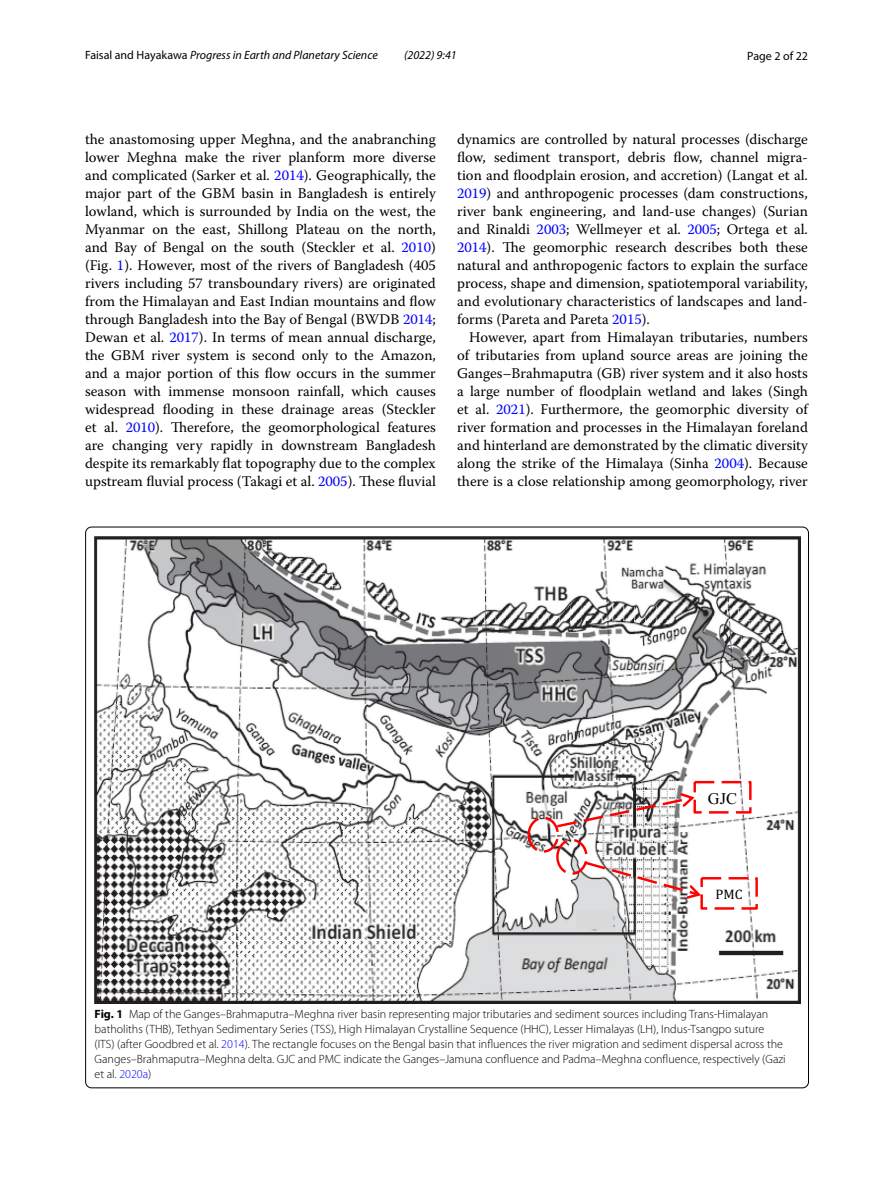
<style>
.page{position:relative;width:893px;height:1187px;background:#fff}
.page>*{position:absolute;margin:0;border:0;box-sizing:border-box;transform-origin:0 0}
.t1{font:16.35px "Times New Roman";color:#000}
.t2{font:14.7px/18px "Warnock Pro";color:#000;text-align:justify}
.t3{font:13.95px "Cambria";color:#000}
.t4{font:300 12px/15px "Myriad Pro";color:#000}
.t5{font:italic 12px "Myriad Pro";color:#000}
.t6{font:12px "Myriad Pro";color:#000}
.s1{font-style:normal}
.s2{color:#00f}
.s3{font-weight:700}
</style>
<div class="page">
<img style="left:94px;top:536px;width:706px;height:467px">
<svg style="left:526px;top:791px;width:177px;height:109px"></svg>
<div style="left:693px;top:780px;width:59px;height:33px;border:2px dashed #f00"></div>
<div style="left:700px;top:877px;width:58px;height:32px;border:2px dashed #f00"></div>
<p class="t5" style="left:85px;top:48px;width:294px"><span class="s1">Faisal and Hayakawa</span> Progress in Earth and Planetary Science</p>
<p class="t5" style="left:404px;top:48px;width:54px">(2022) 9:41</p>
<p class="t6" style="left:747px;top:48px;width:62px">Page 2 of 22</p>
<p class="t2" style="left:85px;top:130px;width:352px">the anastomosing upper Meghna, and the anabranching lower Meghna make the river planform more diverse and complicated (Sarker et al. <span class="s2">2014</span>). Geographically, the major part of the GBM basin in Bangladesh is entirely lowland, which is surrounded by India on the west, the Myanmar on the east, Shillong Plateau on the north, and Bay of Bengal on the south (Steckler et al. <span class="s2">2010</span>) (Fig. <span class="s2">1</span>). However, most of the rivers of Bangladesh (405 rivers including 57 transboundary rivers) are originated from the Himalayan and East Indian mountains and flow through Bangladesh into the Bay of Bengal (BWDB <span class="s2">2014</span>; Dewan et al. <span class="s2">2017</span>). In terms of mean annual discharge, the GBM river system is second only to the Amazon, and a major portion of this flow occurs in the summer season with immense monsoon rainfall, which causes widespread flooding in these drainage areas (Steckler et al. <span class="s2">2010</span>). Therefore, the geomorphological features are changing very rapidly in downstream Bangladesh despite its remarkably flat topography due to the complex upstream fluvial process (Takagi et al. <span class="s2">2005</span>). These fluvial</p>
<p class="t2" style="left:457px;top:129px;width:352px">dynamics are controlled by natural processes (discharge flow, sediment transport, debris flow, channel migra&shy;tion and floodplain erosion, and accretion) (Langat et al.<br><span class="s2">2019</span>) and anthropogenic processes (dam constructions, river bank engineering, and land-use changes) (Surian and Rinaldi <span class="s2">2003</span>; Wellmeyer et al. <span class="s2">2005</span>; Ortega et al.<br><span class="s2">2014</span>). The geomorphic research describes both these natural and anthropogenic factors to explain the surface process, shape and dimension, spatiotemporal variability, and evolutionary characteristics of landscapes and land&shy;forms (Pareta and Pareta <span class="s2">2015</span>).</p>
<p class="t2" style="left:457px;top:328px;width:352px;text-indent:12px">However, apart from Himalayan tributaries, numbers of tributaries from upland source areas are joining the Ganges–Brahmaputra (GB) river system and it also hosts a large number of floodplain wetland and lakes (Singh et al. <span class="s2">2021</span>). Furthermore, the geomorphic diversity of river formation and processes in the Himalayan foreland and hinterland are demonstrated by the climatic diversity along the strike of the Himalaya (Sinha <span class="s2">2004</span>). Because there is a close relationship among geomorphology, river</p>
<p class="t1" style="left:708px;top:787px;width:30px">GJC</p>
<p class="t3" style="left:716px;top:885px;width:29px">PMC</p>
<p class="t4" style="left:95px;top:1006px;width:693px"><span class="s3">Fig. 1</span> Map of the Ganges–Brahmaputra–Meghna river basin representing major tributaries and sediment sources including Trans-Himalayan batholiths (THB), Tethyan Sedimentary Series (TSS), High Himalayan Crystalline Sequence (HHC), Lesser Himalayas (LH), Indus-Tsangpo suture (ITS) (after Goodbred et al. <span class="s2">2014</span>). The rectangle focuses on the Bengal basin that influences the river migration and sediment dispersal across the Ganges–Brahmaputra–Meghna delta. GJC and PMC indicate the Ganges–Jamuna confluence and Padma–Meghna confluence, respectively (Gazi et al. <span class="s2">2020a</span>)</p>
</div>
